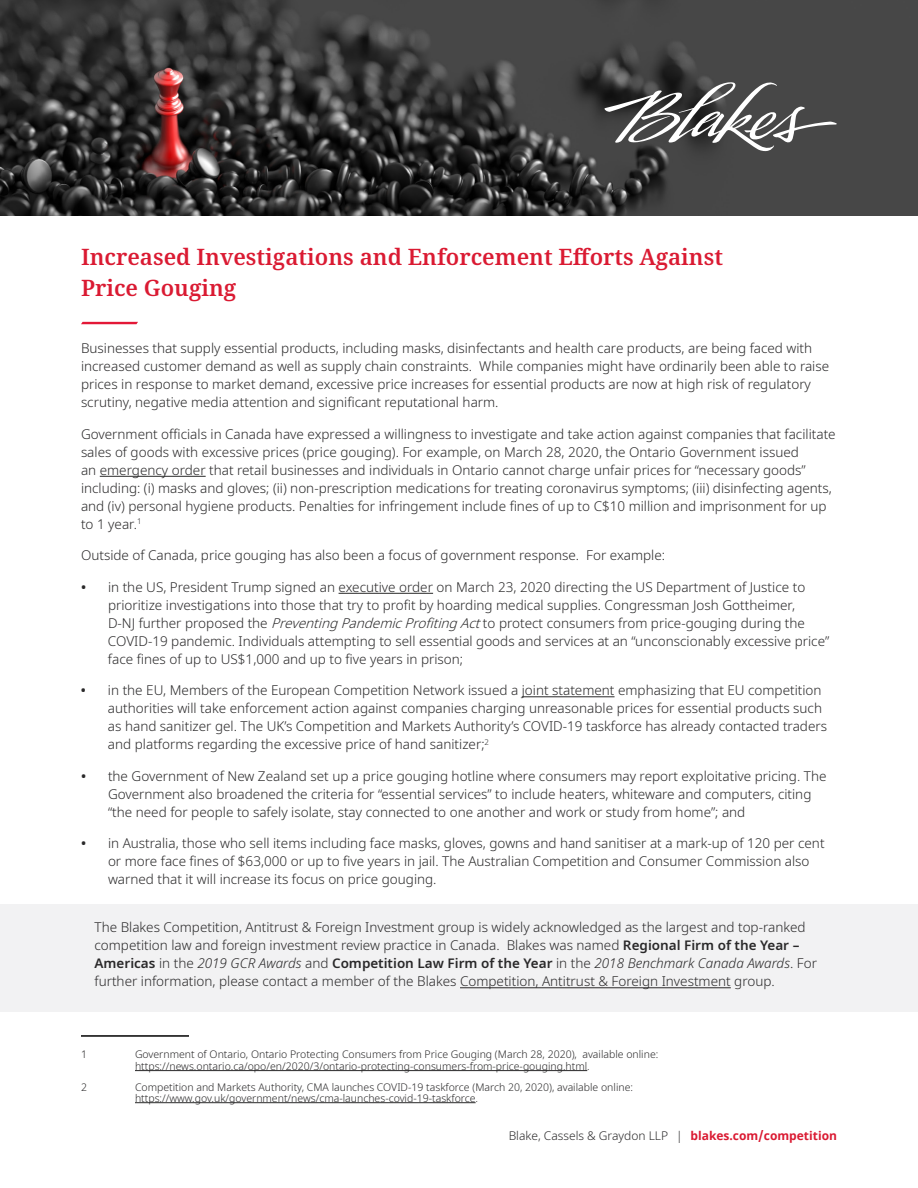
<style>
.page{position:relative;width:918px;height:1188px;background:#fff}
.page>*{position:absolute;margin:0;border:0;box-sizing:border-box;transform-origin:0 0}
.t1{font:600 22.5px/31.5px "Noto Serif";color:#da1a32}
.t2{font:300 13.5px/18px "Noto Sans";color:#292829}
.t3{font:300 12px "Noto Sans";color:#292829}
.t4{font:300 10.5px/12px "Noto Sans";color:#292829}
.s1{font-weight:600}
.s2{font-style:italic}
.s3{font-weight:700;color:#da1a32}
</style>
<div class="page">
<img style="left:0;top:0;width:918px;height:215px">
<svg style="left:603px;top:81px;width:234px;height:72px;background:#626262"></svg>
<svg style="left:81px;top:322px;width:57px;height:2px"></svg>
<hr style="left:100px;top:476px;width:106px;height:1px;background:#292829">
<hr style="left:339px;top:593px;width:94px;height:1px;background:#292829">
<hr style="left:522px;top:696px;width:93px;height:1px;background:#292829">
<hr style="left:81px;top:1035px;width:108px;height:2px;background:#000">
<hr style="left:135px;top:1070px;width:452px;height:1px;background:#292829">
<hr style="left:135px;top:1102px;width:341px;height:1px;background:#292829">
<div style="left:0;top:904px;width:918px;height:108px;background:#f2f2f3"></div>
<hr style="left:460px;top:987px;width:271px;height:1px;background:#292829">
<h1 class="t1" style="left:81px;top:242px;width:644px">Increased Investigations and Enforcement Efforts Against<br>Price Gouging</h1>
<p class="t2" style="left:81px;top:340px;width:750px">Businesses that supply essential products, including masks, disinfectants and health care products, are being faced with increased customer demand as well as supply chain constraints. While companies might have ordinarily been able to raise prices in response to market demand, excessive price increases for essential products are now at high risk of regulatory scrutiny, negative media attention and significant reputational harm.</p>
<p class="t2" style="left:81px;top:425px;width:756px">Government officials in Canada have expressed a willingness to investigate and take action against companies that facilitate sales of goods with excessive prices (price gouging). For example, on March 28, 2020, the Ontario Government issued<br>an emergency order that retail businesses and individuals in Ontario cannot charge unfair prices for “necessary goods” including: (i) masks and gloves; (ii) non-prescription medications for treating coronavirus symptoms; (iii) disinfecting agents, and (iv) personal hygiene products. Penalties for infringement include fines of up to C$10 million and imprisonment for up to 1 year.<sup>1</sup></p>
<p class="t2" style="left:81px;top:547px;width:586px">Outside of Canada, price gouging has also been a focus of government response. For example:</p>
<p class="t2" style="left:108px;top:578px;width:723px;text-indent:-27px"><span class="s1">•</span> in the US, President Trump signed an executive order on March 23, 2020 directing the US Department of Justice to prioritize investigations into those that try to profit by hoarding medical supplies. Congressman Josh Gottheimer,<br>D-NJ further proposed the <span class="s2">PreventingPandemicProfitingAct</span>to protect consumers from price-gouging during the COVID-19 pandemic. Individuals attempting to sell essential goods and services at an “unconscionably excessive price” face fines of up to US$1,000 and up to five years in prison;</p>
<p class="t2" style="left:108px;top:682px;width:721px;text-indent:-27px"><span class="s1">•</span> in the EU, Members of the European Competition Network issued a joint statement emphasizing that EU competition authorities will take enforcement action against companies charging unreasonable prices for essential products such as hand sanitizer gel. The UK’s Competition and Markets Authority’s COVID-19 taskforce has already contacted traders and platforms regarding the excessive price of hand sanitizer;<sup>2</sup></p>
<p class="t2" style="left:108px;top:767px;width:720px;text-indent:-27px"><span class="s1">•</span> the Government of New Zealand set up a price gouging hotline where consumers may report exploitative pricing. The<br>Government also broadened the criteria for “essential services” to include heaters, whiteware and computers, citing “the need for people to safely isolate, stay connected to one another and work or study from home”; and</p>
<p class="t2" style="left:108px;top:835px;width:718px;text-indent:-27px"><span class="s1">•</span> in Australia, those who sell items including face masks, gloves, gowns and hand sanitiser at a mark-up of 120 per cent or more face fines of $63,000 or up to five years in jail. The Australian Competition and Consumer Commission also warned that it will increase its focus on price gouging.</p>
<p class="t2" style="left:94px;top:919px;width:724px">The Blakes Competition, Antitrust &amp; Foreign Investment group is widely acknowledged as the largest and top-ranked competition law and foreign investment review practice in Canada. Blakes was named <span class="s1">Regional Firm of the Year – Americas</span> in the <span class="s2">2019 GCR Awards</span> and <span class="s1">Competition Law Firm of the Year</span> in the <span class="s2">2018 Benchmark Canada Awards</span>. For further information, please contact a member of the Blakes Competition, Antitrust &amp; Foreign Investment group.</p>
<p class="t4" style="left:81px;top:1048px;width:7px">1</p>
<p class="t4" style="left:135px;top:1048px;width:525px">Government of Ontario, Ontario Protecting Consumers from Price Gouging (March 28, 2020), available online: https://news.ontario.ca/opo/en/2020/3/ontario-protecting-consumers-from-price-gouging.html.</p>
<p class="t4" style="left:81px;top:1082px;width:7px">2</p>
<p class="t4" style="left:135px;top:1082px;width:500px;line-height:10.5px">Competition and Markets Authority, CMA launches COVID-19 taskforce (March 20, 2020), available online: https://www.gov.uk/government/news/cma-launches-covid-19-taskforce.</p>
<p class="t3" style="left:509px;top:1128px;width:330px">Blake, Cassels &amp; Graydon LLP | <span class="s3">blakes.com/competition</span></p>
</div>
